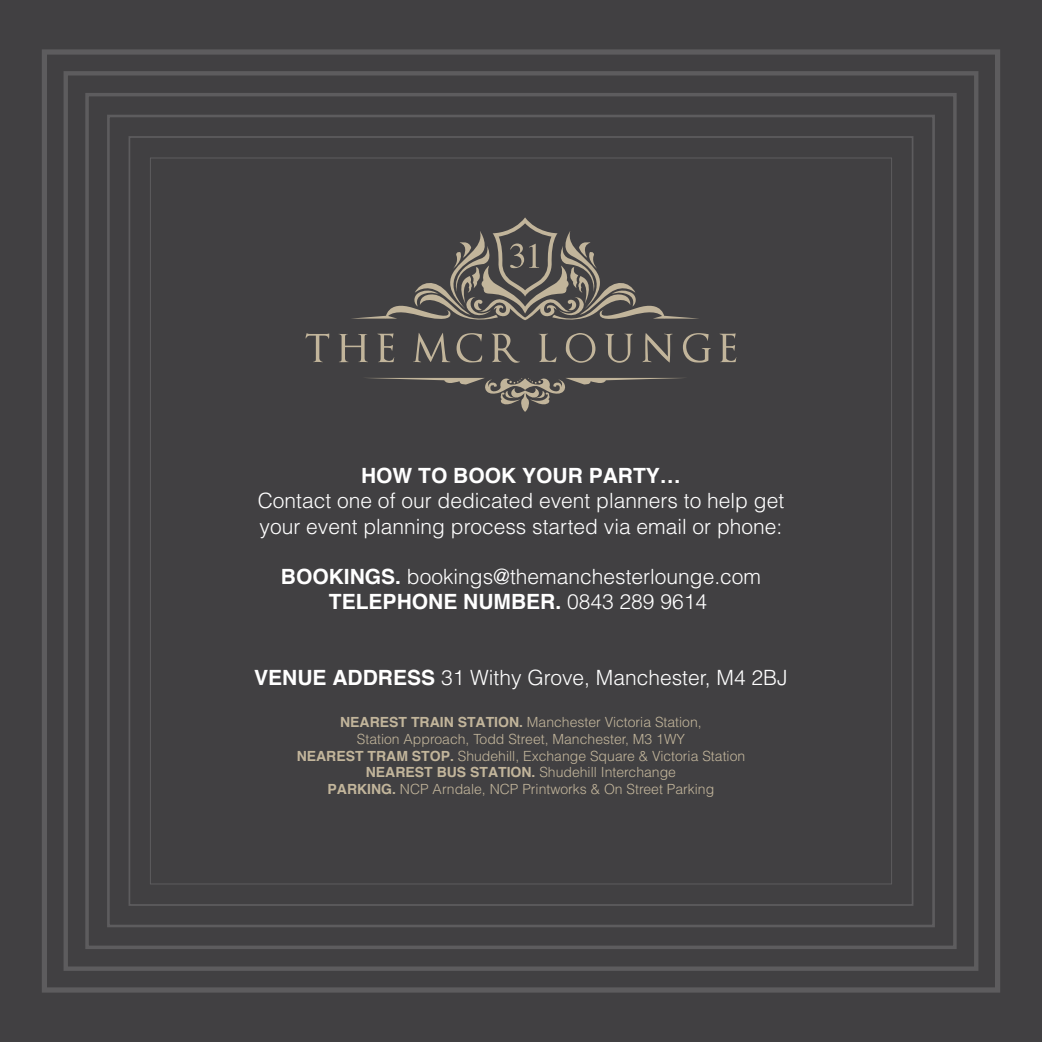
<style>
.page{position:relative;width:1042px;height:1042px;background:#414042}
.page>*{position:absolute;margin:0;border:0;box-sizing:border-box;transform-origin:0 0}
.t1{font:300 21px/25.2px "Helvetica";color:#fff}
.t2{font:700 21px "Helvetica";color:#fff}
.t3{font:300 14px/16.8px "Helvetica";color:#c2b59b;text-align:center}
.s1{font-weight:700}
</style>
<div class="page">
<svg style="left:365px;top:377px;width:319px;height:35px"></svg>
<svg style="left:352px;top:217px;width:347px;height:103px"></svg>
<svg style="left:306px;top:333px;width:23px;height:29px"></svg>
<svg style="left:339px;top:334px;width:29px;height:28px"></svg>
<svg style="left:377px;top:333px;width:17px;height:29px"></svg>
<svg style="left:413px;top:333px;width:37px;height:29px"></svg>
<svg style="left:456px;top:333px;width:26px;height:29px"></svg>
<svg style="left:492px;top:334px;width:28px;height:29px"></svg>
<svg style="left:539px;top:334px;width:17px;height:28px"></svg>
<svg style="left:566px;top:333px;width:29px;height:30px"></svg>
<svg style="left:605px;top:334px;width:28px;height:29px"></svg>
<svg style="left:642px;top:333px;width:31px;height:29px"></svg>
<svg style="left:683px;top:333px;width:28px;height:29px"></svg>
<svg style="left:719px;top:333px;width:17px;height:29px"></svg>
<h1 class="t2" style="left:361px;top:462px;width:321px">HOW TO BOOK YOUR PARTY…</h1>
<h1 class="t1" style="left:258px;top:488px;width:528px">Contact one of our dedicated event planners to help get your event planning process started via email or phone:</h1>
<h1 class="t1" style="left:281px;top:564px;width:482px;text-align:center"><span class="s1">BOOKINGS.</span> bookings@themanchesterlounge.com<br><span class="s1">TELEPHONE NUMBER.</span> 0843 289 9614</h1>
<h1 class="t1" style="left:254px;top:664px;width:535px"><span class="s1">VENUE ADDRESS</span> 31 Withy Grove, Manchester, M4 2BJ</h1>
<p class="t3" style="left:297px;top:713px;width:450px"><span class="s1">NEAREST TRAIN STATION.</span> Manchester Victoria Station,<br>Station Approach, Todd Street, Manchester, M3 1WY<br><span class="s1">NEAREST TRAM STOP.</span> Shudehill, Exchange Square &amp; Victoria Station <span class="s1">NEAREST BUS STATION.</span> Shudehill Interchange<br><span class="s1">PARKING.</span> NCP Arndale, NCP Printworks &amp; On Street Parking</p>
</div>
